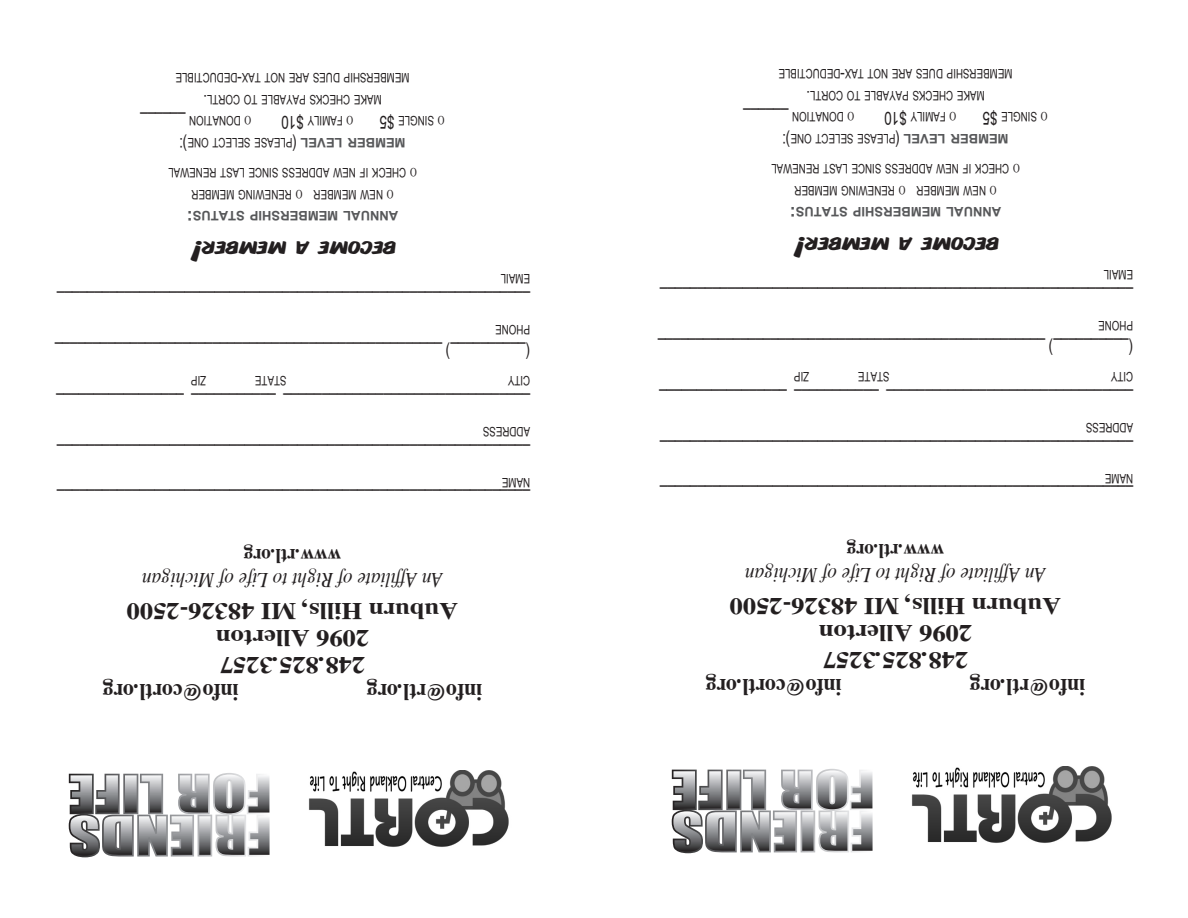
<style>
.page{position:relative;width:1188px;height:918px;background:#fff}
.page>*{position:absolute;margin:0;border:0;box-sizing:border-box;transform-origin:0 0}
.t1{font:27px "Monkey Buns";color:#231f20;scale:1.25 1}
.t2{font:700 24px "Times";color:#231f20;scale:1.1 1}
.t3{font:700 24px "Times";color:#231f20;scale:.9 1}
.t4{font:italic 21px "Times";color:#231f20;scale:.9 1}
.t5{font:700 21px "Times";color:#231f20;scale:.9 1}
.t6{font:18.15px "Monkey Buns";color:#231f20;scale:1.25 1}
.t7{font:18px "Arial";color:#231f20;scale:.75 1}
.t8{font:18px "Arial";color:#231f20;scale:.77 1}
.t9{font:700 18px "Arial";color:#57585a}
.t10{font:13.05px/21.6px "Arial";color:#231f20;scale:.75 1}
.t11{font:700 13.05px/21.6px "Arial";color:#57585a;text-align:right}
.s1{font-family:"Times";font-size:12.3px}
.s2{font-family:"Times";font-weight:400;font-size:12.3px;color:#231f20}
.s3{font-weight:400;color:#231f20}
</style>
<div class="page">
<img style="left:309px;top:771px;width:200px;height:76px">
<svg style="left:69px;top:773px;width:201px;height:84px"></svg>
<img style="left:912px;top:767px;width:200px;height:76px">
<svg style="left:672px;top:769px;width:201px;height:84px"></svg>
<p class="t10" style="left:409px;top:109px;width:313px;text-align:center;rotate:-180deg">MAKE CHECKS PAYABLE TO CORTL<br>MEMBERSHIP DUES ARE NOT TAX DEDUCTIBLE</p>
<p class="t7" style="left:242px;top:86px;width:7px;rotate:-180deg">-</p>
<p class="t7" style="left:207px;top:108px;width:7px;rotate:-180deg">.</p>
<p class="t10" style="left:1012px;top:105px;width:313px;text-align:center;rotate:-180deg">MAKE CHECKS PAYABLE TO CORTL<br>MEMBERSHIP DUES ARE NOT TAX DEDUCTIBLE</p>
<p class="t7" style="left:845px;top:82px;width:7px;rotate:-180deg">-</p>
<p class="t7" style="left:810px;top:104px;width:7px;rotate:-180deg">.</p>
<p class="t7" style="left:185px;top:130px;width:62px;rotate:-180deg">______</p>
<p class="t10" style="left:251px;top:131px;width:84px;rotate:-180deg"><span class="s1">O</span> DONATION</p>
<p class="t7" style="left:304px;top:130px;width:32px;rotate:-180deg">$10</p>
<p class="t10" style="left:353px;top:131px;width:62px;rotate:-180deg"><span class="s1">O</span> FAMILY</p>
<p class="t7" style="left:395px;top:130px;width:22px;rotate:-180deg">$5</p>
<p class="t10" style="left:445px;top:131px;width:63px;rotate:-180deg"><span class="s1">O</span> SINGLE</p>
<p class="t7" style="left:188px;top:151px;width:12px;rotate:-180deg">):</p>
<p class="t10" style="left:292px;top:152px;width:141px;rotate:-180deg">PLEASE SELECT ONE</p>
<p class="t7" style="left:297px;top:151px;width:7px;rotate:-180deg">(</p>
<p class="t11" style="left:406px;top:152px;width:106px;rotate:-180deg">MEMBER LEVEL</p>
<p class="t7" style="left:788px;top:125px;width:62px;rotate:-180deg">______</p>
<p class="t10" style="left:854px;top:127px;width:84px;rotate:-180deg"><span class="s1">O</span> DONATION</p>
<p class="t7" style="left:907px;top:125px;width:32px;rotate:-180deg">$10</p>
<p class="t10" style="left:956px;top:127px;width:62px;rotate:-180deg"><span class="s1">O</span> FAMILY</p>
<p class="t7" style="left:998px;top:125px;width:22px;rotate:-180deg">$5</p>
<p class="t10" style="left:1048px;top:127px;width:63px;rotate:-180deg"><span class="s1">O</span> SINGLE</p>
<p class="t7" style="left:791px;top:147px;width:12px;rotate:-180deg">):</p>
<p class="t10" style="left:895px;top:148px;width:141px;rotate:-180deg">PLEASE SELECT ONE</p>
<p class="t7" style="left:900px;top:147px;width:7px;rotate:-180deg">(</p>
<p class="t11" style="left:1009px;top:148px;width:106px;rotate:-180deg">MEMBER LEVEL</p>
<p class="t10" style="left:417px;top:204px;width:333px;text-indent:23px;rotate:-180deg"><span class="s1">O</span> NEW MEMBER<br><span class="s1">O</span> CHECK IF NEW ADDRESS SINCE LAST RENEWAL</p>
<p class="t11" style="left:398px;top:225px;width:208px;rotate:-180deg">ANNUAL MEMBERSHIP STATUS<br><span class="s2">O</span> <span class="s3">RENEWING MEMBER</span></p>
<p class="t9" style="left:193px;top:224px;width:7px;rotate:-180deg">:</p>
<p class="t10" style="left:1020px;top:200px;width:333px;text-indent:23px;rotate:-180deg"><span class="s1">O</span> NEW MEMBER<br><span class="s1">O</span> CHECK IF NEW ADDRESS SINCE LAST RENEWAL</p>
<p class="t11" style="left:1001px;top:221px;width:208px;rotate:-180deg">ANNUAL MEMBERSHIP STATUS<br><span class="s2">O</span> <span class="s3">RENEWING MEMBER</span></p>
<p class="t9" style="left:796px;top:220px;width:7px;rotate:-180deg">:</p>
<h1 class="t1" style="left:201px;top:261px;width:10px;rotate:-180deg">!</h1>
<p class="t6" style="left:285px;top:254px;width:69px;rotate:-180deg">MEMBER</p>
<p class="t6" style="left:308px;top:254px;width:12px;rotate:-180deg">A</p>
<p class="t6" style="left:395px;top:254px;width:63px;rotate:-180deg">BECOME</p>
<h1 class="t1" style="left:804px;top:257px;width:10px;rotate:-180deg">!</h1>
<p class="t6" style="left:888px;top:250px;width:69px;rotate:-180deg">MEMBER</p>
<p class="t6" style="left:911px;top:250px;width:12px;rotate:-180deg">A</p>
<p class="t6" style="left:998px;top:250px;width:63px;rotate:-180deg">BECOME</p>
<p class="t10" style="left:530px;top:288px;width:41px;rotate:-180deg">EMAIL</p>
<p class="t10" style="left:1133px;top:284px;width:41px;rotate:-180deg">EMAIL</p>
<p class="t7" style="left:1133px;top:304px;width:632px;rotate:-180deg">_______________________________________________________________</p>
<p class="t7" style="left:530px;top:308px;width:632px;rotate:-180deg">_______________________________________________________________</p>
<p class="t10" style="left:530px;top:339px;width:48px;rotate:-180deg">PHONE</p>
<p class="t10" style="left:1133px;top:335px;width:48px;rotate:-180deg">PHONE</p>
<p class="t7" style="left:530px;top:359px;width:635px;rotate:-180deg">(__________) ____________________________________________________</p>
<p class="t7" style="left:1133px;top:355px;width:635px;rotate:-180deg">(__________) ____________________________________________________</p>
<p class="t10" style="left:206px;top:390px;width:22px;rotate:-180deg">ZIP</p>
<p class="t10" style="left:287px;top:390px;width:43px;rotate:-180deg">STATE</p>
<p class="t10" style="left:530px;top:390px;width:31px;rotate:-180deg">CITY</p>
<p class="t10" style="left:809px;top:386px;width:22px;rotate:-180deg">ZIP</p>
<p class="t10" style="left:890px;top:386px;width:43px;rotate:-180deg">STATE</p>
<p class="t10" style="left:1133px;top:386px;width:31px;rotate:-180deg">CITY</p>
<p class="t8" style="left:1133px;top:406px;width:617px;rotate:-180deg">________________________________ ___________ _________________</p>
<p class="t8" style="left:530px;top:410px;width:617px;rotate:-180deg">________________________________ ___________ _________________</p>
<p class="t10" style="left:530px;top:441px;width:64px;rotate:-180deg">ADDRESS</p>
<p class="t10" style="left:1133px;top:437px;width:64px;rotate:-180deg">ADDRESS</p>
<p class="t7" style="left:1133px;top:457px;width:632px;rotate:-180deg">_______________________________________________________________</p>
<p class="t7" style="left:530px;top:461px;width:632px;rotate:-180deg">_______________________________________________________________</p>
<p class="t10" style="left:530px;top:492px;width:39px;rotate:-180deg">NAME</p>
<p class="t10" style="left:1133px;top:488px;width:39px;rotate:-180deg">NAME</p>
<p class="t7" style="left:1133px;top:502px;width:632px;rotate:-180deg">_______________________________________________________________</p>
<p class="t7" style="left:530px;top:506px;width:632px;rotate:-180deg">_______________________________________________________________</p>
<p class="t5" style="left:341px;top:564px;width:110px;rotate:-180deg">www.rtl.org</p>
<p class="t4" style="left:443px;top:588px;width:336px;rotate:-180deg">An Affiliate of Right to Life of Michigan</p>
<p class="t5" style="left:944px;top:560px;width:110px;rotate:-180deg">www.rtl.org</p>
<p class="t4" style="left:1046px;top:584px;width:336px;rotate:-180deg">An Affiliate of Right to Life of Michigan</p>
<h2 class="t2" style="left:458px;top:621px;width:303px;rotate:-180deg">Auburn Hills, MI 48326-2500</h2>
<h2 class="t2" style="left:1061px;top:616px;width:303px;rotate:-180deg">Auburn Hills, MI 48326-2500</h2>
<h2 class="t2" style="left:369px;top:648px;width:141px;rotate:-180deg">2096 Allerton</h2>
<h2 class="t2" style="left:972px;top:643px;width:141px;rotate:-180deg">2096 Allerton</h2>
<h2 class="t2" style="left:365px;top:675px;width:133px;rotate:-180deg">248.825.3257</h2>
<h2 class="t3" style="left:239px;top:702px;width:152px;rotate:-180deg">info@cortl.org</h2>
<h2 class="t3" style="left:482px;top:702px;width:130px;rotate:-180deg">info@rtl.org</h2>
<h2 class="t2" style="left:968px;top:670px;width:133px;rotate:-180deg">248.825.3257</h2>
<h2 class="t3" style="left:842px;top:697px;width:152px;rotate:-180deg">info@cortl.org</h2>
<h2 class="t3" style="left:1085px;top:697px;width:130px;rotate:-180deg">info@rtl.org</h2>
</div>
